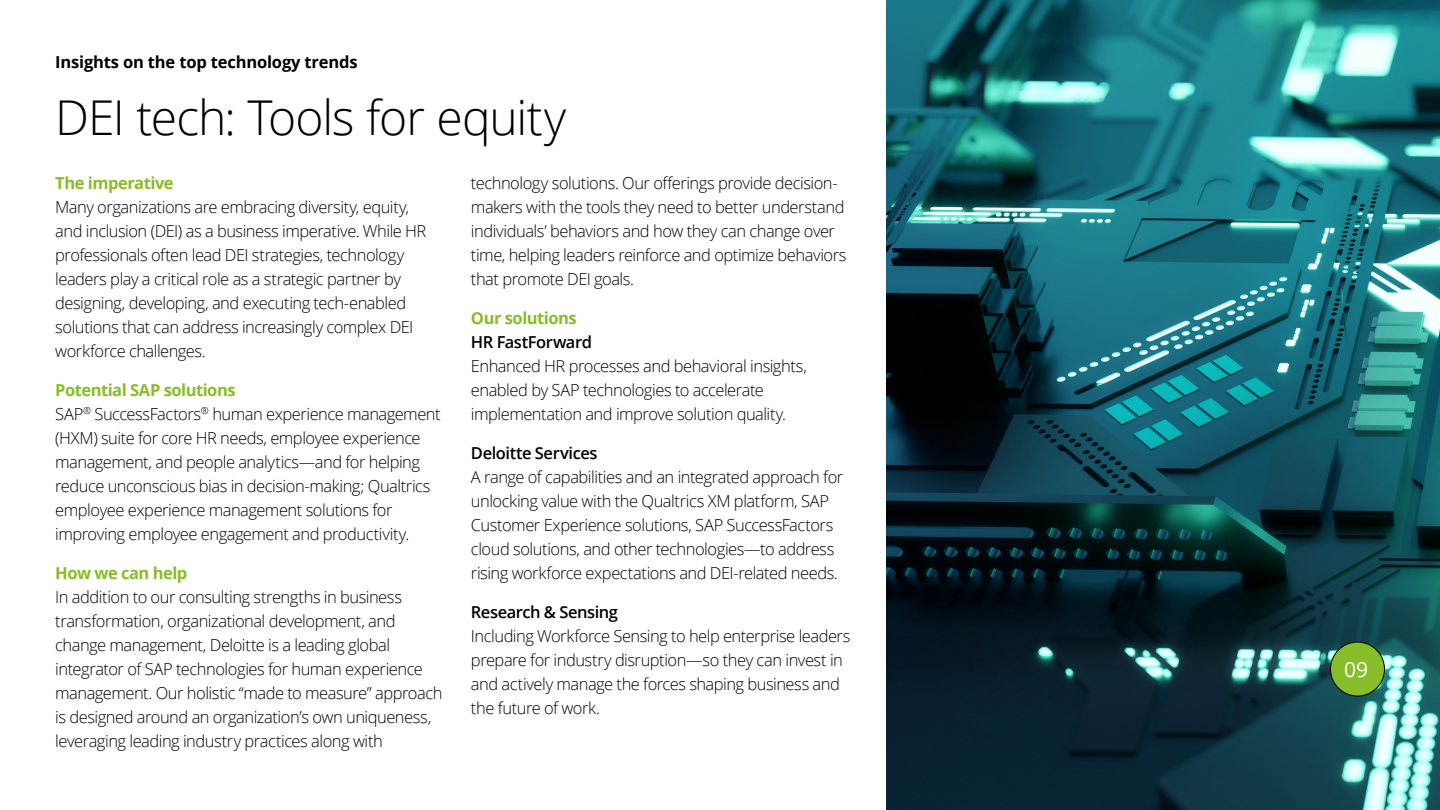
<style>
.page{position:relative;width:1440px;height:810px;background:#fff}
.page>*{position:absolute;margin:0;border:0;box-sizing:border-box;transform-origin:0 0}
.t1{font:300 48px "Open Sans";letter-spacing:-.02em;color:#000}
.t2{font:21px "Open Sans";color:#fff}
.t3{font:300 16.5px/24px "Open Sans";letter-spacing:-.03em;color:#000}
.t4{font:600 16.5px "Open Sans";letter-spacing:-.03em;color:#000}
.t5{font:700 16.5px "Open Sans";letter-spacing:-.03em;color:#87bd26}
.t6{font:700 16.5px "Open Sans";letter-spacing:-.01em;color:#000}
.s1{font-weight:700;color:#87bd26}
</style>
<div class="page">
<img style="left:887px;top:0;width:553px;height:810px">
<div style="left:1330px;top:642px;width:54px;height:54px;background:#87bd26;border-radius:50%"></div>
<div style="left:1330px;top:642px;width:55px;height:54px;border:1px solid #000;border-radius:50%"></div>
<p class="t6" style="left:55px;top:50px;width:304px">Insights on the top technology trends</p>
<h1 class="t1" style="left:55px;top:84px;width:512px">DEI tech: Tools for equity</h1>
<p class="t5" style="left:55px;top:171px;width:120px">The imperative</p>
<p class="t3" style="left:55px;top:194px;width:373px">Many organizations are embracing diversity, equity, and inclusion (DEI) as a business imperative. While HR professionals often lead DEI strategies, technology leaders play a critical role as a strategic partner by designing, developing, and executing tech-enabled solutions that can address increasingly complex DEI workforce challenges.</p>
<p class="t3" style="left:55px;top:377px;width:387px"><span class="s1">Potential SAP solutions<br></span>SAP<sup>®</sup> SuccessFactors<sup>®</sup> human experience management (HXM) suite for core HR needs, employee experience management, and people analytics—and for helping reduce unconscious bias in decision-making; Qualtrics employee experience management solutions for improving employee engagement and productivity.</p>
<p class="t5" style="left:55px;top:561px;width:134px">How we can help</p>
<p class="t3" style="left:55px;top:584px;width:389px">In addition to our consulting strengths in business transformation, organizational development, and change management, Deloitte is a leading global integrator of SAP technologies for human experience management. Our holistic “made to measure” approach is designed around an organization’s own uniqueness, leveraging leading industry practices along with</p>
<p class="t3" style="left:471px;top:170px;width:377px">technology solutions. Our offerings provide decision&shy;makers with the tools they need to better understand individuals’ behaviors and how they can change over time, helping leaders reinforce and optimize behaviors that promote DEI goals.</p>
<p class="t5" style="left:471px;top:306px;width:107px">Our solutions</p>
<p class="t4" style="left:471px;top:330px;width:122px">HR FastForward</p>
<p class="t3" style="left:471px;top:353px;width:337px">Enhanced HR processes and behavioral insights, enabled by SAP technologies to accelerate implementation and improve solution quality.</p>
<p class="t4" style="left:471px;top:441px;width:128px">Deloitte Services</p>
<p class="t3" style="left:471px;top:464px;width:374px">A range of capabilities and an integrated approach for unlocking value with the Qualtrics XM platform, SAP Customer Experience solutions, SAP SuccessFactors cloud solutions, and other technologies—to address rising workforce expectations and DEI-related needs.</p>
<p class="t4" style="left:471px;top:601px;width:149px">Research &amp; Sensing</p>
<p class="t3" style="left:471px;top:623px;width:381px">Including Workforce Sensing to help enterprise leaders prepare for industry disruption—so they can invest in and actively manage the forces shaping business and the future of work.</p>
<p class="t2" style="left:1344px;top:655px;width:25px">09</p>
</div>
